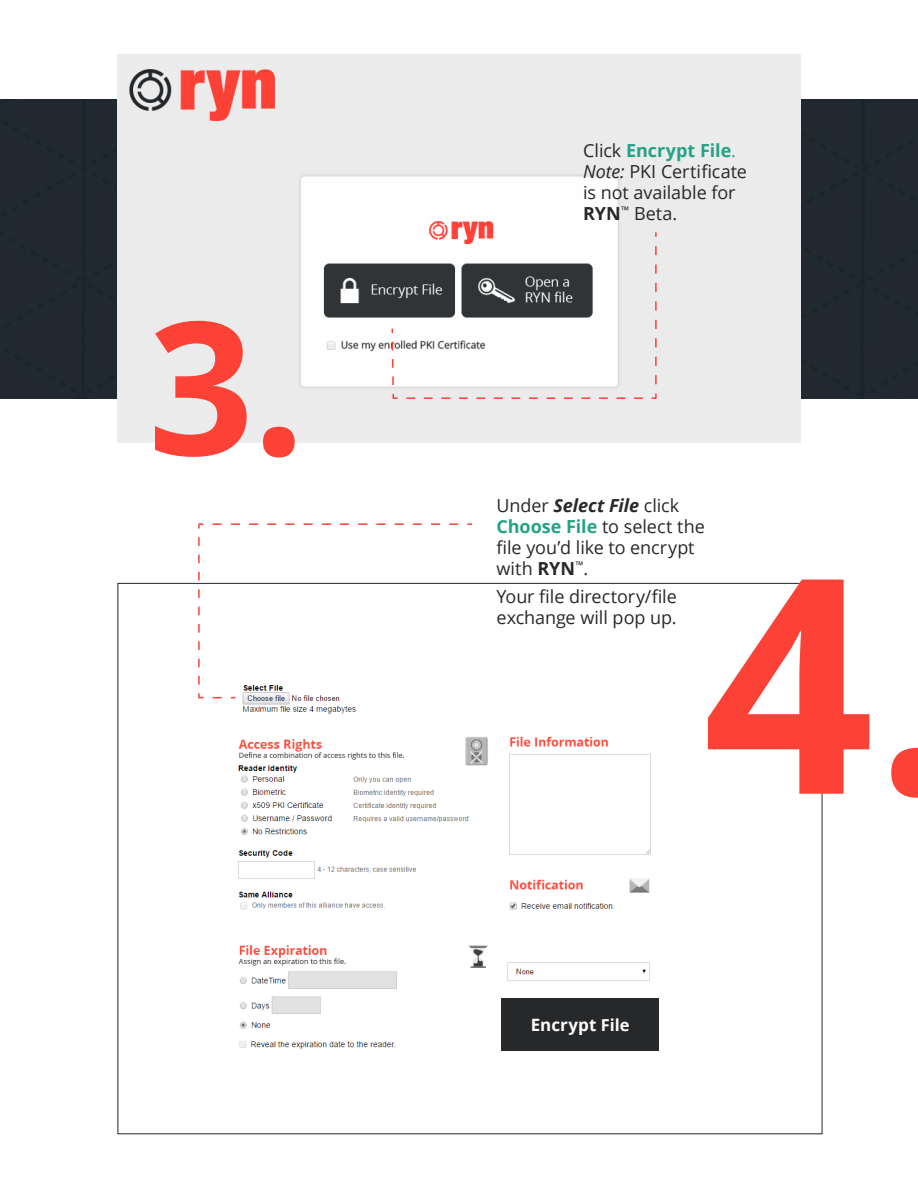
<style>
.page{position:relative;width:918px;height:1188px;background:#fff}
.page>*{position:absolute;margin:0;border:0;box-sizing:border-box;transform-origin:0 0}
.t1{font:700 300px "Open Sans";color:#fc4237}
.t2{font:700 185.4px "Open Sans";color:#fc4237}
.t3{font:18px/21px "Open Sans";letter-spacing:-.005em;color:#26282a}
.t4{font:700 16.95px "Open Sans";color:#fff}
.s1{font-weight:700;color:#24a286}
.s2{color:#24a286}
.s3{font-style:italic}
.s4{font-weight:700}
.s5{font-weight:700;font-style:italic}
.s6{font-size:16.5px}
</style>
<div class="page">
<div style="left:0;top:100px;width:918px;height:299px;background:#212830"></div>
<img style="left:118px;top:54px;width:682px;height:389px">
<div style="left:541px;top:54px;width:259px;height:93px;background:#ececec"></div>
<svg style="left:391px;top:231px;width:266px;height:169px"></svg>
<img style="left:238px;top:699px;width:421px;height:352px">
<svg style="left:197px;top:523px;width:276px;height:176px"></svg>
<div style="left:502px;top:998px;width:157px;height:52px;background:#26282a"></div>
<h2 class="t2" style="left:148px;top:257px;width:159px">3.</h2>
<p class="t3" style="left:583px;top:140px;width:165px">Click <span class="s1">Encrypt File</span><span class="s2">.<br></span><span class="s3">Note:</span> PKI Certificate is not available for<br><span class="s4">RYN</span><sup>™</sup> Beta.</p>
<p class="t3" style="left:496px;top:495px;width:210px">Under <span class="s5">Select File</span> click<br><span class="s1">Choose File</span> to select the file you’d like to encrypt with <span class="s4">RYN</span><sup>™</sup>.</p>
<p class="t3" style="left:497px;top:585px;width:182px">Your file directory/file exchange will pop up.</p>
<h1 class="t1" style="left:703px;top:473px;width:258px">4.</h1>
<p class="t4" style="left:531px;top:1012px;width:100px">Encrypt <span class="s6">File</span></p>
</div>
